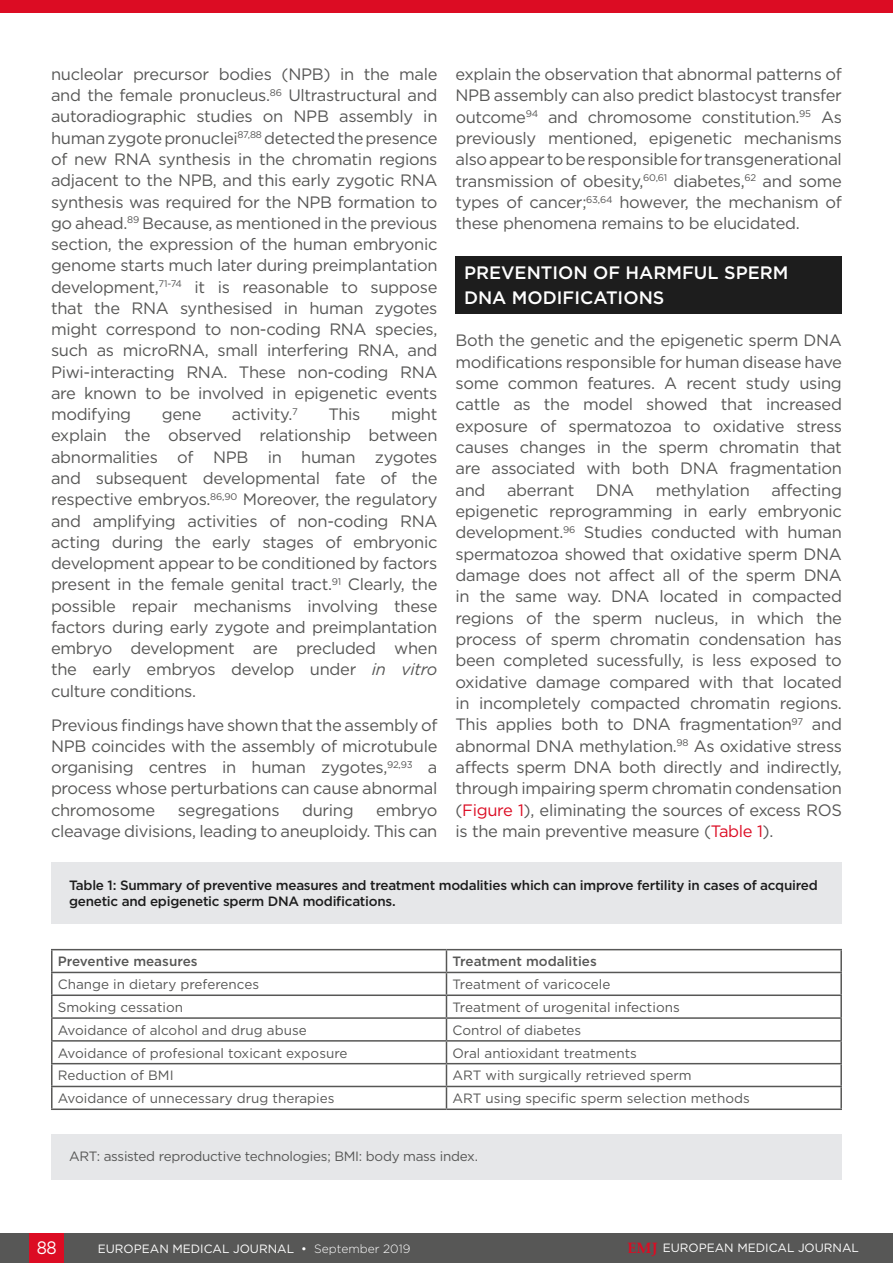
<style>
.page{position:relative;width:893px;height:1263px;background:#fff}
.page>*{position:absolute;margin:0;border:0;box-sizing:border-box;transform-origin:0 0}
.H1__Heading_1{font:500 18px/24.3px "Gotham";color:#fff}
.t1{font:18px "Gotham";color:#fff;scale:.9 1}
.Body_Text{font:16.5px/21.3px "Gotham";letter-spacing:-.02em;color:#575756;text-align:justify}
.Figure_Table_Box_Des{font:13.5px "Gotham";color:#575756}
.t2{font:500 13.5px/16.2px "Gotham";letter-spacing:-.02em;color:#1d1d1d}
.Figure_Table_Box_Des-2{font:13.5px "Gotham";letter-spacing:-.02em;color:#575756}
.t3{font:500 13.5px "Gotham";color:#575756}
.t4{font:12px "Gotham";color:#fff}
.s1{font-style:italic}
.s2{color:#dc0c23}
.s3{font-weight:300}
.s4{font-family:"Palatino Linotype";font-weight:700;font-size:15px;color:#dc0c23}
</style>
<div class="page">
<div style="left:0;top:1233px;width:893px;height:30px;background:#575756"></div>
<div style="left:30px;top:1233px;width:34px;height:30px;background:#dc0c23"></div>
<div style="left:455px;top:256px;width:387px;height:57px;background:#1d1d1d"></div>
<hr style="left:51px;top:949px;width:395px;height:1px;background:#575756">
<hr style="left:51px;top:950px;width:2px;height:22px;background:#575756">
<hr style="left:446px;top:949px;width:396px;height:1px;background:#575756">
<hr style="left:840px;top:950px;width:2px;height:22px;background:#575756">
<hr style="left:51px;top:972px;width:395px;height:1px;background:#575756">
<hr style="left:51px;top:973px;width:2px;height:21px;background:#575756">
<hr style="left:446px;top:972px;width:396px;height:1px;background:#575756">
<hr style="left:840px;top:973px;width:2px;height:21px;background:#575756">
<hr style="left:51px;top:994px;width:395px;height:2px;background:#575756">
<hr style="left:51px;top:996px;width:2px;height:21px;background:#575756">
<hr style="left:446px;top:994px;width:396px;height:2px;background:#575756">
<hr style="left:840px;top:996px;width:2px;height:21px;background:#575756">
<hr style="left:51px;top:1017px;width:395px;height:2px;background:#575756">
<hr style="left:51px;top:1019px;width:2px;height:21px;background:#575756">
<hr style="left:446px;top:1017px;width:396px;height:2px;background:#575756">
<hr style="left:840px;top:1019px;width:2px;height:21px;background:#575756">
<hr style="left:51px;top:1040px;width:395px;height:1px;background:#575756">
<hr style="left:51px;top:1041px;width:2px;height:22px;background:#575756">
<hr style="left:446px;top:1040px;width:396px;height:1px;background:#575756">
<hr style="left:840px;top:1041px;width:2px;height:22px;background:#575756">
<hr style="left:51px;top:1063px;width:395px;height:1px;background:#575756">
<hr style="left:51px;top:1064px;width:2px;height:22px;background:#575756">
<hr style="left:446px;top:1063px;width:396px;height:1px;background:#575756">
<hr style="left:840px;top:1064px;width:2px;height:22px;background:#575756">
<hr style="left:51px;top:1086px;width:395px;height:1px;background:#575756">
<hr style="left:51px;top:1087px;width:2px;height:21px;background:#575756">
<hr style="left:446px;top:1086px;width:396px;height:1px;background:#575756">
<svg style="left:446px;top:950px;width:1px;height:158px"></svg>
<hr style="left:840px;top:1087px;width:2px;height:21px;background:#575756">
<hr style="left:51px;top:1108px;width:395px;height:2px;background:#575756">
<hr style="left:446px;top:1108px;width:396px;height:2px;background:#575756">
<div style="left:51px;top:862px;width:791px;height:62px;background:#e6e7e9"></div>
<div style="left:51px;top:1134px;width:791px;height:45px;background:#e6e7e9"></div>
<div style="left:0;top:0;width:893px;height:13px;background:#dc0c23"></div>
<p class="Body_Text" style="left:51px;top:63px;width:388px">nucleolar precursor bodies (NPB) in the male and the female pronucleus.<sup>86</sup> Ultrastructural and autoradiographic studies on NPB assembly in human zygote pronuclei<sup>87,88</sup> detected the presence of new RNA synthesis in the chromatin regions adjacent to the NPB, and this early zygotic RNA synthesis was required for the NPB formation to go ahead.<sup>89</sup> Because, as mentioned in the previous section, the expression of the human embryonic genome starts much later during preimplantation development,<sup>71-74</sup> it is reasonable to suppose that the RNA synthesised in human zygotes might correspond to non-coding RNA species, such as microRNA, small interfering RNA, and Piwi-interacting RNA. These non-coding RNA are known to be involved in epigenetic events modifying</p>
<p class="Body_Text" style="left:162px;top:403px;width:41px">gene</p>
<p class="Body_Text" style="left:232px;top:403px;width:67px">activity.<sup>7</sup></p>
<p class="Body_Text" style="left:328px;top:403px;width:34px">This</p>
<p class="Body_Text" style="left:51px;top:403px;width:388px;text-indent:340px">might explain the observed relationship between abnormalities of NPB in human zygotes and subsequent developmental fate of the respective embryos.<sup>86,90</sup> Moreover, the regulatory and amplifying activities of non-coding RNA acting during the early stages of embryonic development appear to be conditioned by factors present in the female genital tract.<sup>91</sup> Clearly, the possible repair mechanisms involving these factors during early zygote and preimplantation embryo development are precluded when the early embryos develop under <span class="s1">in vitro </span>culture conditions.</p>
<p class="Body_Text" style="left:51px;top:714px;width:388px">Previous findings have shown that the assembly of NPB coincides with the assembly of microtubule organising centres in human zygotes,<sup>92,93</sup> a process whose perturbations can cause abnormal chromosome</p>
<p class="Body_Text" style="left:51px;top:799px;width:388px;text-align:right">embryo<br>cleavage divisions, leading to aneuploidy. This can</p>
<p class="Body_Text" style="left:178px;top:799px;width:103px">segregations</p>
<p class="Body_Text" style="left:302px;top:799px;width:53px">during</p>
<p class="Body_Text" style="left:455px;top:63px;width:388px">explain the observation that abnormal patterns of NPB assembly can also predict blastocyst transfer outcome<sup>94</sup> and chromosome constitution.<sup>95</sup> As previously mentioned, epigenetic mechanisms also appear to be responsible for transgenerational transmission of obesity,<sup>60,61</sup> diabetes,<sup>62</sup> and some types of cancer;<sup>63,64</sup> however, the mechanism of these phenomena remains to be elucidated.</p>
<p class="H1__Heading_1" style="left:464px;top:260px;width:326px">PREVENTION OF HARMFUL SPERM<br>DNA MODIFICATIONS</p>
<p class="Body_Text" style="left:455px;top:329px;width:388px">Both the genetic and the epigenetic sperm DNA modifications responsible for human disease have some common features. A recent study using cattle as the model showed that increased exposure of spermatozoa to oxidative stress causes changes in the sperm chromatin that are associated with both DNA fragmentation and</p>
<p class="Body_Text" style="left:455px;top:479px;width:388px;text-indent:316px">affecting epigenetic reprogramming in early embryonic development.<sup>96</sup> Studies conducted with human spermatozoa showed that oxidative sperm DNA damage does not affect all of the sperm DNA in the same way. DNA located in compacted regions of the sperm nucleus, in which the process of sperm chromatin condensation has been completed sucessfully, is less exposed to oxidative damage compared with that located in incompletely compacted chromatin regions.<br>This applies both to DNA fragmentation<sup>97</sup> and abnormal DNA methylation.<sup>98</sup> As oxidative stress affects sperm DNA both directly and indirectly, through impairing sperm chromatin condensation (<span class="s2">Figure 1</span>), eliminating the sources of excess ROS is the main preventive measure (<span class="s2">Table 1</span>).</p>
<p class="Body_Text" style="left:507px;top:479px;width:69px">aberrant</p>
<p class="Body_Text" style="left:596px;top:479px;width:40px">DNA</p>
<p class="Body_Text" style="left:656px;top:479px;width:96px">methylation</p>
<p class="t2" style="left:69px;top:877px;width:750px">Table 1: Summary of preventive measures and treatment modalities which can improve fertility in cases of acquired genetic and epigenetic sperm DNA modifications.</p>
<p class="t3" style="left:58px;top:953px;width:141px">Preventive measures</p>
<p class="t3" style="left:452px;top:953px;width:146px">Treatment modalities</p>
<p class="Figure_Table_Box_Des" style="left:58px;top:976px;width:203px">Change in dietary preferences</p>
<p class="Figure_Table_Box_Des" style="left:452px;top:976px;width:159px">Treatment of varicocele</p>
<p class="Figure_Table_Box_Des" style="left:58px;top:999px;width:127px">Smoking cessation</p>
<p class="Figure_Table_Box_Des" style="left:452px;top:999px;width:229px">Treatment of urogenital infections</p>
<p class="Figure_Table_Box_Des" style="left:58px;top:1021px;width:250px">Avoidance of alcohol and drug abuse</p>
<p class="Figure_Table_Box_Des" style="left:452px;top:1021px;width:130px">Control of diabetes</p>
<p class="Figure_Table_Box_Des" style="left:58px;top:1044px;width:291px">Avoidance of profesional toxicant exposure</p>
<p class="Figure_Table_Box_Des" style="left:452px;top:1044px;width:186px">Oral antioxidant treatments</p>
<p class="Figure_Table_Box_Des" style="left:58px;top:1067px;width:117px">Reduction of BMI</p>
<p class="Figure_Table_Box_Des" style="left:452px;top:1067px;width:241px">ART with surgically retrieved sperm</p>
<p class="Figure_Table_Box_Des" style="left:58px;top:1090px;width:278px">Avoidance of unnecessary drug therapies</p>
<p class="Figure_Table_Box_Des" style="left:452px;top:1090px;width:299px">ART using specific sperm selection methods</p>
<p class="Figure_Table_Box_Des-2" style="left:69px;top:1148px;width:410px">ART: assisted reproductive technologies; BMI: body mass index.</p>
<p class="t1" style="left:37px;top:1236px;width:24px">88</p>
<p class="t4" style="left:98px;top:1241px;width:314px">EUROPEAN MEDICAL JOURNAL • <span class="s3">September 2019</span></p>
<p class="t4" style="left:627px;top:1240px;width:233px"><span class="s4">EMJ</span> EUROPEAN MEDICAL JOURNAL</p>
</div>
